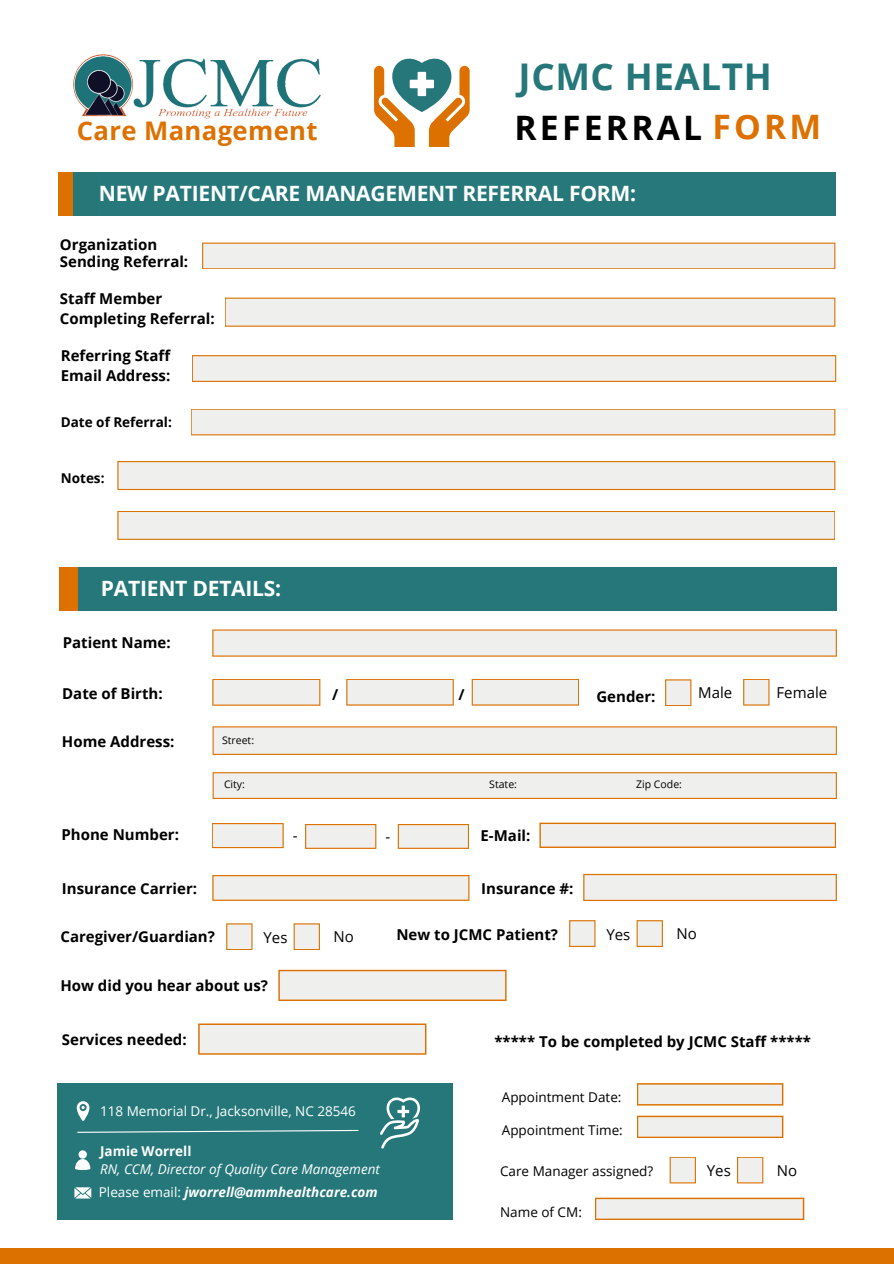
<style>
.page{position:relative;width:894px;height:1264px;background:#fff}
.page>*{position:absolute;margin:0;border:0;box-sizing:border-box;transform-origin:0 0}
.t1{font:700 36.75px "Open Sans";letter-spacing:.015em;color:#25777a}
.t2{font:700 33.6px "Open Sans";letter-spacing:.095em;color:#000}
.t3{font:700 25.65px "Open Sans";letter-spacing:.015em;color:#dd7100}
.t4{font:700 21.15px "Open Sans";letter-spacing:-.01em;color:#fff}
.t5{font:700 21px "Open Sans";letter-spacing:-.01em;color:#fff}
.t6{font:700 15px/20.2px "Open Sans";color:#000}
.t7{font:15px "Open Sans";color:#000}
.t8{font:13.5px "Open Sans";color:#000}
.t9{font:italic 13.5px/18px "Open Sans";color:#fff}
.t10{font:italic 700 13.5px "Open Sans";color:#fff}
.t11{font:13.5px "Open Sans";color:#fff}
.t12{font:700 13.5px "Open Sans";color:#000}
.t13{font:10.5px "Open Sans";color:#000}
.s1{color:#dd7100}
.s2{font-weight:700;font-style:normal}
.s3{font-weight:400;font-style:normal}
</style>
<div class="page">
<div style="left:58px;top:172px;width:39px;height:44px;background:#dd7100"></div>
<div style="left:73px;top:172px;width:763px;height:44px;background:#25777a"></div>
<div style="left:59px;top:567px;width:40px;height:43px;background:#dd7100"></div>
<div style="left:78px;top:567px;width:758px;height:43px;background:#25777a"></div>
<div style="left:57px;top:1083px;width:395px;height:136px;background:#25777a"></div>
<svg style="left:77px;top:1101px;width:12px;height:19px"></svg>
<svg style="left:202px;top:242px;width:633px;height:27px;background:#ede6dc"></svg>
<svg style="left:192px;top:355px;width:644px;height:27px;background:#ede3d7"></svg>
<svg style="left:212px;top:726px;width:624px;height:29px;background:#ede5da"></svg>
<svg style="left:212px;top:629px;width:624px;height:27px;background:#eee7de"></svg>
<svg style="left:665px;top:679px;width:26px;height:27px"></svg>
<svg style="left:743px;top:679px;width:26px;height:26px"></svg>
<svg style="left:226px;top:923px;width:26px;height:27px"></svg>
<svg style="left:293px;top:923px;width:27px;height:27px"></svg>
<svg style="left:212px;top:772px;width:624px;height:27px;background:#ede4d8"></svg>
<svg style="left:225px;top:297px;width:610px;height:30px;background:#ede5da"></svg>
<svg style="left:117px;top:461px;width:718px;height:29px;background:#ede5da"></svg>
<svg style="left:117px;top:511px;width:718px;height:29px;background:#ede5da"></svg>
<svg style="left:212px;top:679px;width:108px;height:26px;background:#ede6dc"></svg>
<svg style="left:346px;top:679px;width:107px;height:26px;background:#ede5dc"></svg>
<svg style="left:471px;top:679px;width:108px;height:26px;background:#ede5db"></svg>
<svg style="left:212px;top:875px;width:257px;height:25px;background:#ede6dc"></svg>
<svg style="left:583px;top:873px;width:253px;height:28px;background:#ede4d8"></svg>
<svg style="left:539px;top:822px;width:297px;height:26px;background:#ede0d2"></svg>
<svg style="left:212px;top:823px;width:71px;height:25px;background:#ede1d4"></svg>
<svg style="left:305px;top:824px;width:71px;height:24px;background:#ede4d9"></svg>
<svg style="left:397px;top:824px;width:72px;height:24px;background:#ede4d8"></svg>
<svg style="left:278px;top:969px;width:228px;height:32px;background:#ede2d5"></svg>
<div style="left:0;top:1248px;width:893px;height:15px;background:#dd7100"></div>
<img style="left:73px;top:54px;width:248px;height:65px">
<svg style="left:77px;top:1129px;width:282px;height:4px"></svg>
<svg style="left:75px;top:1150px;width:15px;height:19px"></svg>
<svg style="left:191px;top:409px;width:644px;height:26px;background:#ede7de"></svg>
<svg style="left:569px;top:920px;width:26px;height:26px"></svg>
<svg style="left:636px;top:920px;width:26px;height:26px"></svg>
<svg style="left:637px;top:1083px;width:146px;height:22px;background:#ecdfd0"></svg>
<svg style="left:637px;top:1115px;width:146px;height:23px;background:#eddecd"></svg>
<svg style="left:669px;top:1157px;width:26px;height:26px"></svg>
<svg style="left:737px;top:1157px;width:26px;height:26px"></svg>
<svg style="left:595px;top:1197px;width:209px;height:22px;background:#ede3d7"></svg>
<svg style="left:198px;top:1023px;width:228px;height:31px;background:#ede5da"></svg>
<svg style="left:374px;top:58px;width:96px;height:89px"></svg>
<svg style="left:380px;top:1097px;width:40px;height:51px"></svg>
<svg style="left:74px;top:1187px;width:17px;height:11px"></svg>
<h4 class="t3" style="left:77px;top:113px;width:242px">Care Management</h4>
<p class="t1" style="left:518px;top:51px;width:255px">JCMC HEALTH</p>
<h4 class="t2" style="left:514px;top:104px;width:308px">REFERRAL <span class="s1">FORM</span></h4>
<h4 class="t4" style="left:99px;top:178px;width:538px">NEW PATIENT/CARE MANAGEMENT REFERRAL FORM:</h4>
<h4 class="t6" style="left:60px;top:236px;width:130px;line-height:16.8px">Organization<br>Sending Referral:</h4>
<h4 class="t6" style="left:60px;top:288px;width:156px">Staff Member<br>Completing Referral:</h4>
<h4 class="t6" style="left:61px;top:344px;width:111px">Referring Staff<br>Email Address:</h4>
<h4 class="t12" style="left:61px;top:413px;width:112px">Date of Referral:</h4>
<p class="t12" style="left:61px;top:468px;width:45px">Notes:</p>
<h3 class="t5" style="left:101px;top:574px;width:182px">PATIENT DETAILS:</h3>
<h4 class="t6" style="left:63px;top:632px;width:109px">Patient Name:</h4>
<h5 class="t6" style="left:62px;top:683px;width:102px">Date of Birth:</h5>
<h4 class="t6" style="left:62px;top:731px;width:114px">Home Address:</h4>
<p class="t6" style="left:332px;top:683px;width:8px">/</p>
<p class="t6" style="left:458px;top:683px;width:8px">/</p>
<p class="t6" style="left:596px;top:686px;width:61px">Gender:</p>
<h5 class="t13" style="left:222px;top:733px;width:34px">Street:</h5>
<h5 class="t13" style="left:224px;top:777px;width:23px">City:</h5>
<h4 class="t13" style="left:489px;top:777px;width:29px">State:</h4>
<h5 class="t13" style="left:636px;top:777px;width:47px">Zip Code:</h5>
<p class="t7" style="left:698px;top:681px;width:36px">Male</p>
<h4 class="t7" style="left:776px;top:682px;width:52px">Female</h4>
<p class="t6" style="left:61px;top:824px;width:119px">Phone Number:</p>
<p class="t7" style="left:292px;top:824px;width:6px">-</p>
<h1 class="t7" style="left:385px;top:825px;width:6px">-</h1>
<p class="t6" style="left:480px;top:825px;width:51px">E-Mail:</p>
<h4 class="t6" style="left:62px;top:878px;width:137px">Insurance Carrier:</h4>
<h2 class="t6" style="left:481px;top:877px;width:94px">Insurance #:</h2>
<p class="t6" style="left:60px;top:926px;width:156px">Caregiver/Guardian?</p>
<p class="t7" style="left:263px;top:926px;width:25px">Yes</p>
<h4 class="t7" style="left:333px;top:926px;width:22px">No</h4>
<h1 class="t6" style="left:60px;top:974px;width:209px">How did you hear about us?</h1>
<h3 class="t6" style="left:62px;top:1028px;width:126px">Services needed:</h3>
<h5 class="t11" style="left:100px;top:1101px;width:257px">118 Memorial Dr., Jacksonville, NC 28546</h5>
<h5 class="t9" style="left:100px;top:1141px;width:281px"><span class="s2">Jamie Worrell<br></span>RN, CCM, Director of Quality Care Management</h5>
<h4 class="t10" style="left:99px;top:1182px;width:280px"><span class="s3">Please email:</span> jworrell@ammhealthcare.com</h4>
<p class="t6" style="left:396px;top:923px;width:163px">New to JCMC Patient?</p>
<p class="t7" style="left:606px;top:923px;width:25px">Yes</p>
<h5 class="t7" style="left:676px;top:923px;width:22px">No</h5>
<h4 class="t6" style="left:494px;top:1030px;width:318px">***** To be completed by JCMC Staff *****</h4>
<h4 class="t8" style="left:501px;top:1087px;width:121px">Appointment Date:</h4>
<h4 class="t8" style="left:501px;top:1120px;width:122px">Appointment Time:</h4>
<h5 class="t8" style="left:500px;top:1161px;width:155px">Care Manager assigned?</h5>
<p class="t7" style="left:706px;top:1159px;width:25px">Yes</p>
<p class="t7" style="left:776px;top:1159px;width:22px">No</p>
<h5 class="t8" style="left:500px;top:1202px;width:83px">Name of CM:</h5>
</div>
